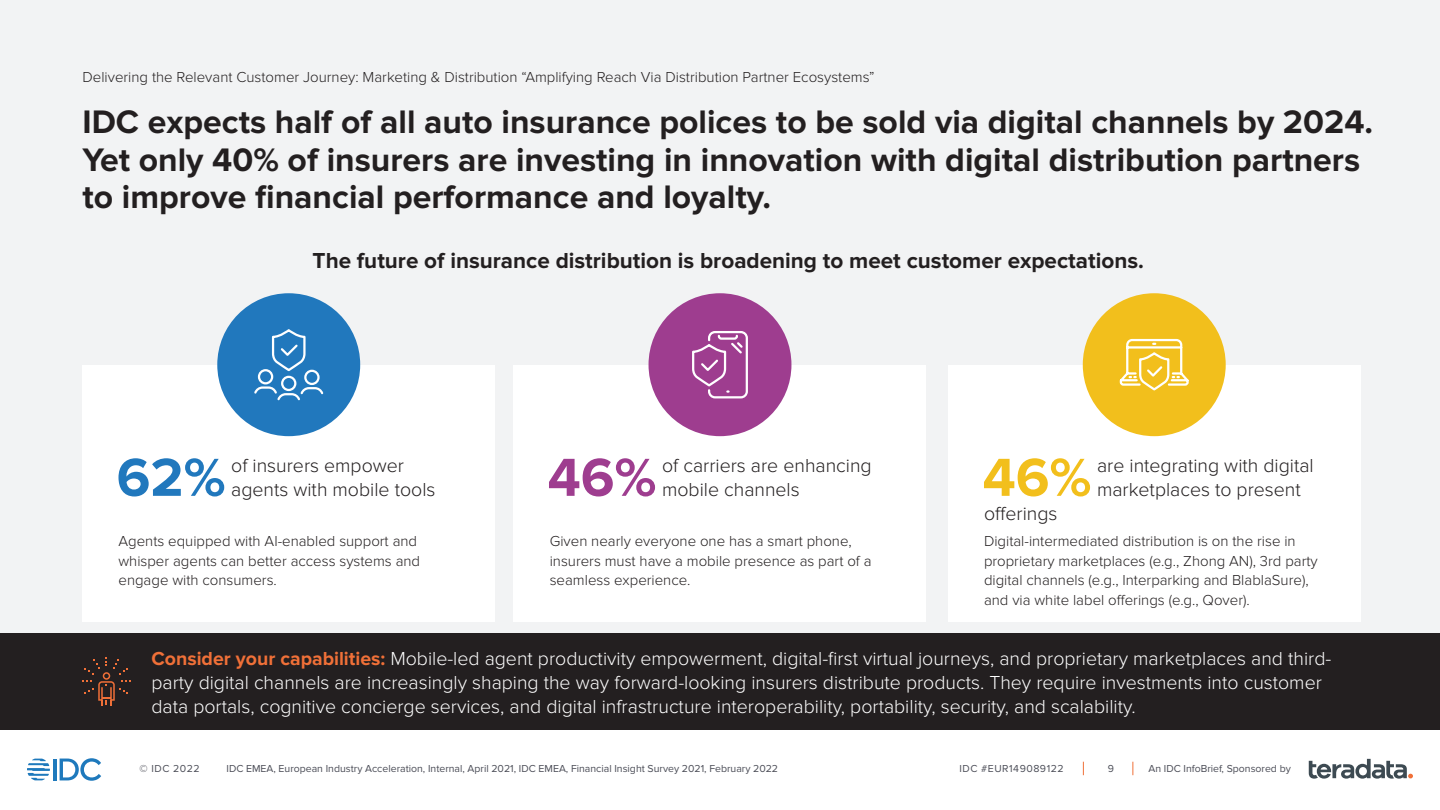
<style>
.page{position:relative;width:1440px;height:810px;background:#fff}
.page>*{position:absolute;margin:0;border:0;box-sizing:border-box;transform-origin:0 0}
.t1{font:700 55.5px "Proxima Nova";color:#2178bd}
.t2{font:700 55.5px "Proxima Nova";color:#9e3d8f}
.t3{font:700 55.5px "Proxima Nova";color:#f2bf1c}
.t4{font:700 33.75px/37.5px "Proxima Nova";color:#231f20}
.t5{font:700 22.5px "Proxima Nova";color:#231f20}
.t6{font:300 19.5px/24px "Proxima Nova";color:#fff}
.t7{font:300 19.5px/24px "Proxima Nova";color:#231f20}
.t8{font:300 15px/19.5px "Proxima Nova";color:#231f20}
.t9{font:10.5px "Proxima Nova";color:#4b4d57}
.t10{font:10.5px "Proxima Nova";letter-spacing:.05em;color:#4b4d57}
.s1{font-weight:700;color:#f07038}
</style>
<div class="page">
<div style="left:0;top:0;width:1440px;height:729px;background:#f2f3f4"></div>
<hr style="left:53px;top:759px;width:4px;height:21px;background:#1e79bc">
<svg style="left:60px;top:758px;width:41px;height:23px"></svg>
<svg style="left:27px;top:759px;width:23px;height:21px"></svg>
<svg style="left:1083px;top:762px;width:1px;height:13px"></svg>
<svg style="left:1133px;top:762px;width:1px;height:13px"></svg>
<svg style="left:1309px;top:759px;width:104px;height:20px"></svg>
<div style="left:0;top:633px;width:1440px;height:96px;background:#231f20"></div>
<div style="left:82px;top:365px;width:413px;height:256px;background:#fff"></div>
<div style="left:514px;top:365px;width:412px;height:256px;background:#fff"></div>
<div style="left:948px;top:365px;width:412px;height:256px;background:#fff"></div>
<div style="left:217px;top:293px;width:143px;height:143px;background:#2178bd;border-radius:50%"></div>
<div style="left:649px;top:293px;width:142px;height:143px;background:#9e3d8f;border-radius:50%"></div>
<div style="left:1083px;top:293px;width:143px;height:143px;background:#f2bf1c;border-radius:50%"></div>
<svg style="left:692px;top:331px;width:56px;height:68px"></svg>
<svg style="left:254px;top:329px;width:70px;height:72px"></svg>
<svg style="left:1119px;top:338px;width:70px;height:53px"></svg>
<svg style="left:82px;top:657px;width:48px;height:48px"></svg>
<p class="t8" style="left:82px;top:68px;width:794px">Delivering the Relevant Customer Journey: Marketing &amp; Distribution “Amplifying Reach Via Distribution Partner Ecosystems”</p>
<p class="t4" style="left:82px;top:105px;width:1292px">IDC expects half of all auto insurance polices to be sold via digital channels by 2024.<br>Yet only 40% of insurers are investing in innovation with digital distribution partners to improve financial performance and loyalty.</p>
<p class="t5" style="left:313px;top:250px;width:833px">The future of insurance distribution is broadening to meet customer expectations.</p>
<p class="t1" style="left:117px;top:452px;width:111px">62%</p>
<p class="t7" style="left:231px;top:454px;width:206px">of insurers empower agents with mobile tools</p>
<p class="t2" style="left:548px;top:452px;width:110px">46%</p>
<p class="t7" style="left:662px;top:454px;width:211px">of carriers are enhancing mobile channels</p>
<p class="t3" style="left:983px;top:452px;width:110px">46%</p>
<p class="t7" style="left:1097px;top:454px;width:218px">are integrating with digital marketplaces to present</p>
<p class="t7" style="left:984px;top:502px;width:75px">offerings</p>
<p class="t8" style="left:118px;top:532px;width:303px">Agents equipped with AI-enabled support and whisper agents can better access systems and engage with consumers.</p>
<p class="t8" style="left:550px;top:532px;width:323px">Given nearly everyone one has a smart phone, insurers must have a mobile presence as part of a seamless experience.</p>
<p class="t8" style="left:984px;top:532px;width:335px">Digital-intermediated distribution is on the rise in proprietary marketplaces (e.g., Zhong AN), 3rd party digital channels (e.g., Interparking and BlablaSure), and via white label offerings (e.g., Qover).</p>
<p class="t6" style="left:151px;top:647px;width:1181px"><span class="s1">Consider your capabilities:</span> Mobile-led agent productivity empowerment, digital-first virtual journeys, and proprietary marketplaces and third&shy;party digital channels are increasingly shaping the way forward-looking insurers distribute products. They require investments into customer data portals, cognitive concierge services, and digital infrastructure interoperability, portability, security, and scalability.</p>
<p class="t9" style="left:140px;top:763px;width:62px">© IDC 2022</p>
<p class="t10" style="left:959px;top:763px;width:106px">IDC #EUR149089122</p>
<p class="t9" style="left:1108px;top:763px;width:8px">9</p>
<p class="t9" style="left:1148px;top:763px;width:144px">An IDC InfoBrief, Sponsored by</p>
<p class="t9" style="left:226px;top:763px;width:553px">IDC EMEA, European Industry Acceleration, Internal, April 2021, IDC EMEA, Financial Insight Survey 2021, February 2022</p>
</div>
